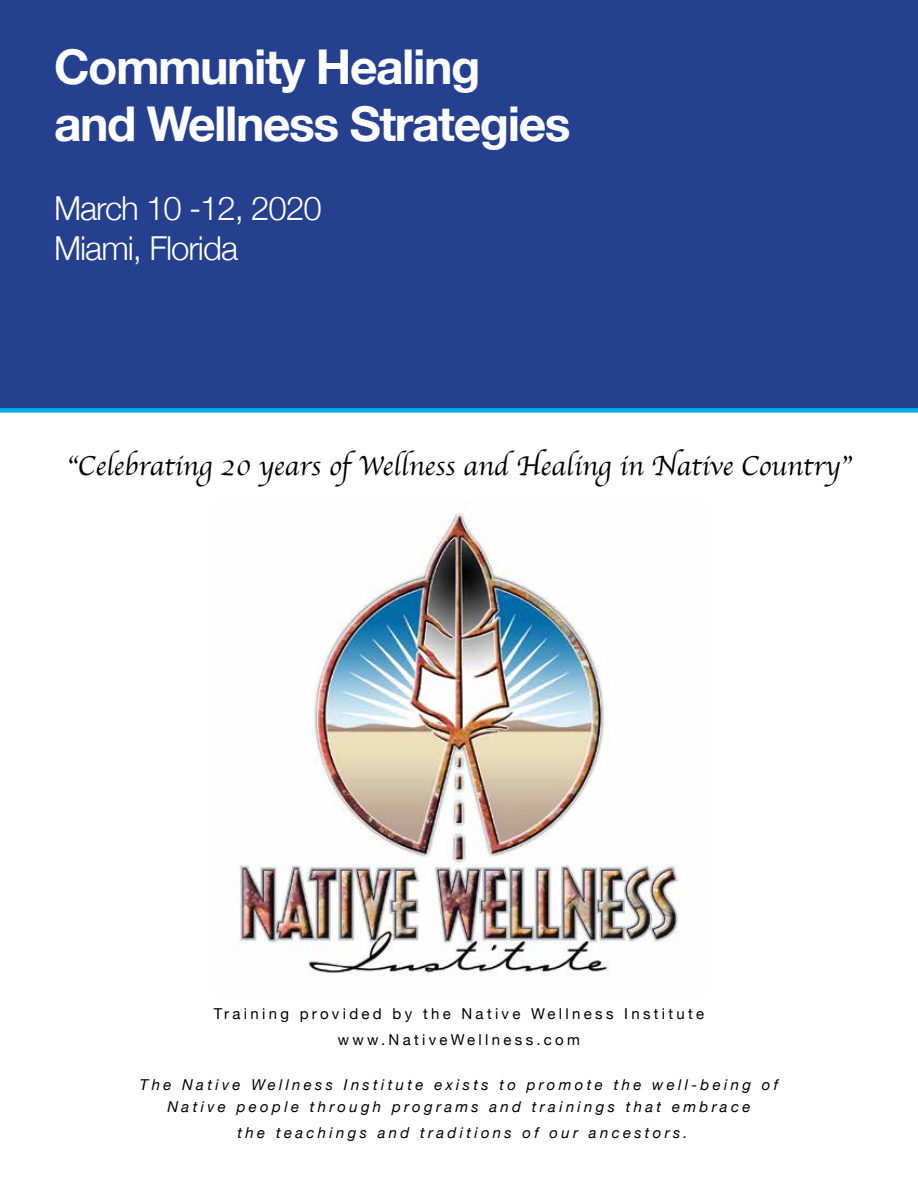
<style>
.page{position:relative;width:918px;height:1188px;background:#fff}
.page>*{position:absolute;margin:0;border:0;box-sizing:border-box;transform-origin:0 0}
.t1{font:700 48px/57.6px "Helvetica Neue";letter-spacing:-.03em;color:#fff}
.t2{font:300 33px/39.6px "Helvetica Neue";letter-spacing:-.03em;color:#fff}
.t3{font:28.5px "Apple Chancery";color:#000}
.t4{font:italic 15px/22.5px "Helvetica Neue";letter-spacing:.22em;color:#000;text-align:center}
.t5{font:15px/25.5px "Helvetica Neue";letter-spacing:.22em;color:#000;text-align:center}
</style>
<div class="page">
<div style="left:0;top:0;width:918px;height:413px;background:#25408f"></div>
<img style="left:230px;top:513px;width:449px;height:464px">
<h1 class="t1" style="left:54px;top:39px;width:518px">Community Healing and Wellness Strategies</h1>
<h2 class="t2" style="left:54px;top:186px;width:269px">March 10 -12, 2020<br>Miami, Florida</h2>
<h3 class="t3" style="left:67px;top:444px;width:786px">“Celebrating 20 years of Wellness and Healing in Native Country”</h3>
<p class="t5" style="left:214px;top:1002px;width:492px">Training provided by the Native Wellness Institute www.NativeWellness.com</p>
<p class="t4" style="left:140px;top:1074px;width:640px">The Native Wellness Institute exists to promote the well-being of<br>Native people through programs and trainings that embrace</p>
<p class="t4" style="left:238px;top:1122px;width:452px">the teachings and traditions of our ancestors.</p>
</div>
